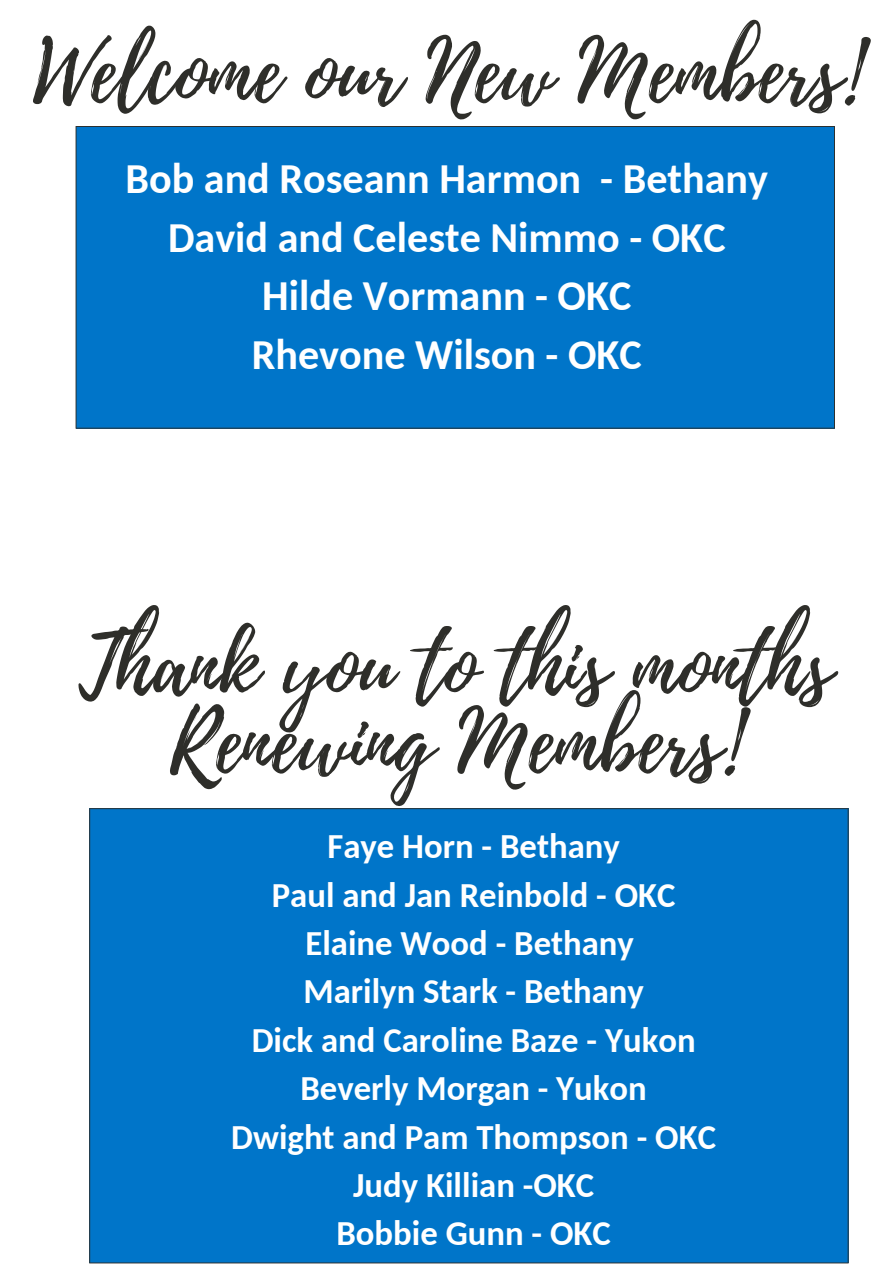
<style>
.page{position:relative;width:894px;height:1264px;background:#fff}
.page>*{position:absolute;margin:0;border:0;box-sizing:border-box;transform-origin:0 0}
.t1{font:85.5px/76.5px "Playlist Script";color:#2e2e2a;text-align:center}
.t2{font:700 42.15px/58.5px "Carlito";color:#fff;text-align:center}
.t3{font:700 34.65px "Carlito";color:#fff}
</style>
<div class="page">
<div style="left:76px;top:126px;width:758px;height:302px;background:#0075c9"></div>
<div style="left:89px;top:808px;width:759px;height:455px;background:#0075c9"></div>
<h1 class="t1" style="left:33px;top:37px;width:828px">Welcome our New Members!</h1>
<h2 class="t2" style="left:125px;top:153px;width:644px">Bob and Roseann Harmon - Bethany<br>David and Celeste Nimmo - OKC<br>Hilde Vormann - OKC<br>Rhevone Wilson - OKC</h2>
<h1 class="t1" style="left:78px;top:630px;width:754px">Thank you to this months<br>Renewing Members!</h1>
<p class="t3" style="left:327px;top:832px;width:294px">Faye Horn - Bethany</p>
<p class="t3" style="left:272px;top:880px;width:405px">Paul and Jan Reinbold - OKC</p>
<p class="t3" style="left:305px;top:928px;width:330px">Elaine Wood - Bethany</p>
<p class="t3" style="left:303px;top:977px;width:342px">Marilyn Stark - Bethany</p>
<p class="t3" style="left:251px;top:1025px;width:445px">Dick and Caroline Baze - Yukon</p>
<p class="t3" style="left:300px;top:1074px;width:348px">Beverly Morgan - Yukon</p>
<p class="t3" style="left:231px;top:1122px;width:486px">Dwight and Pam Thompson - OKC</p>
<p class="t3" style="left:353px;top:1170px;width:242px">Judy Killian -OKC</p>
<p class="t3" style="left:336px;top:1219px;width:276px">Bobbie Gunn - OKC</p>
</div>
